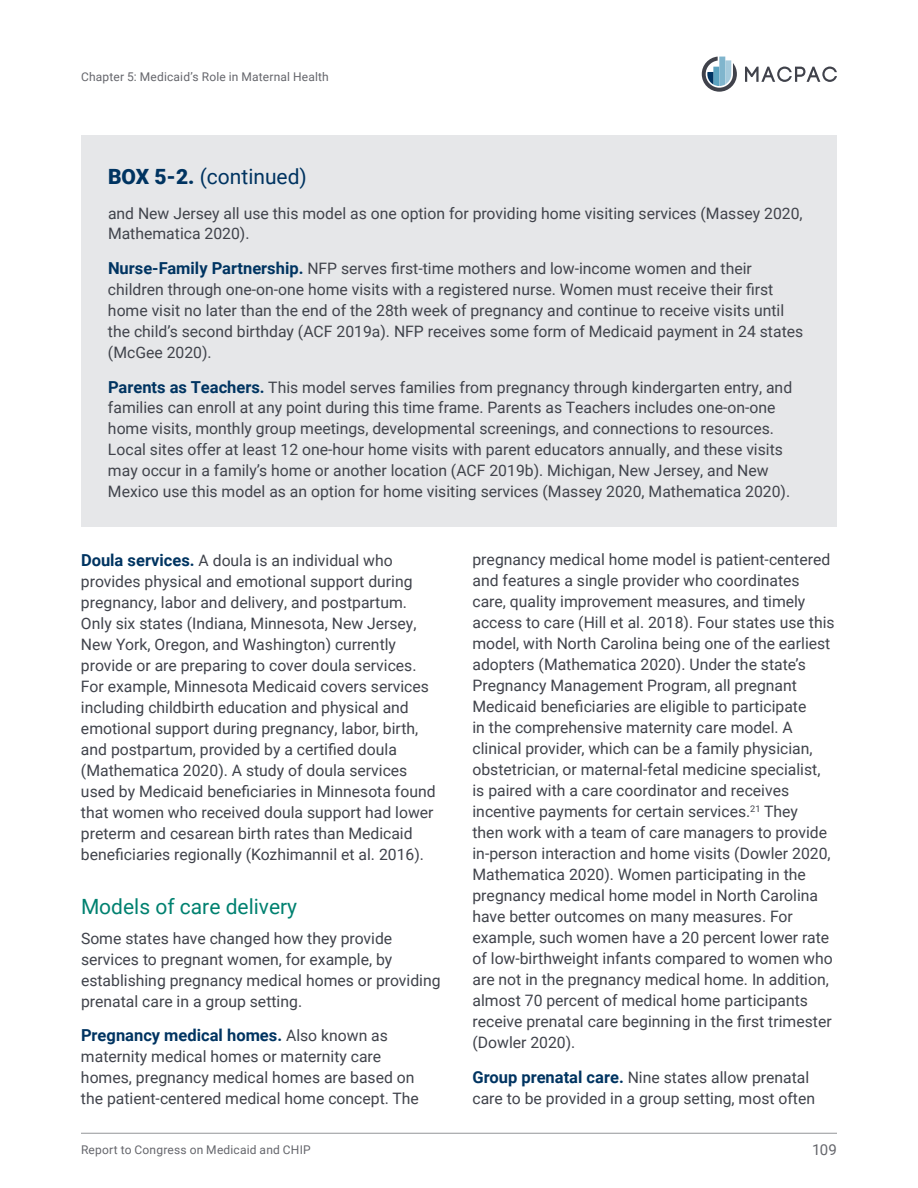
<style>
.page{position:relative;width:918px;height:1188px;background:#fff}
.page>*{position:absolute;margin:0;border:0;box-sizing:border-box;transform-origin:0 0}
.t1{font:21px "Roboto";color:#008170}
.t2{font:21px "Roboto";color:#003461}
.t3{font:700 16.5px "Roboto";color:#003461}
.t4{font:15.75px/21px "Roboto";color:#40434b}
.t5{font:15px "Roboto";color:#65666c}
.t6{font:12px "Roboto";letter-spacing:.015em;color:#65666c}
.s1{font-weight:900}
.s2{font-weight:700;font-size:16.5px;color:#003461}
.s3{font-weight:400;font-size:15.75px;color:#40434b}
</style>
<div class="page">
<hr style="left:81px;top:1133px;width:756px;height:1px;background:#939598">
<svg style="left:702px;top:57px;width:35px;height:35px"></svg>
<svg style="left:745px;top:67px;width:92px;height:15px"></svg>
<div style="left:81px;top:135px;width:756px;height:391px;background:#e6e7e9"></div>
<p class="t6" style="left:81px;top:68px;width:249px">Chapter 5: Medicaid’s Role in Maternal Health</p>
<h1 class="t2" style="left:108px;top:162px;width:200px"><span class="s1">BOX 5-2.</span> (continued)</h1>
<p class="t4" style="left:108px;top:202px;width:696px">and New Jersey all use this model as one option for providing home visiting services (Massey 2020,<br>Mathematica 2020).</p>
<p class="t4" style="left:108px;top:257px;width:697px"><span class="s2">Nurse-Family Partnership.</span> NFP serves first-time mothers and low-income women and their children through one-on-one home visits with a registered nurse. Women must receive their first home visit no later than the end of the 28th week of pregnancy and continue to receive visits until the child’s second birthday (ACF 2019a). NFP receives some form of Medicaid payment in 24 states (McGee 2020).</p>
<p class="t4" style="left:108px;top:376px;width:686px"><span class="s2">Parents as Teachers.</span> This model serves families from pregnancy through kindergarten entry, and families can enroll at any point during this time frame. Parents as Teachers includes one-on-one home visits, monthly group meetings, developmental screenings, and connections to resources.<br>Local sites offer at least 12 one-hour home visits with parent educators annually, and these visits may occur in a family’s home or another location (ACF 2019b). Michigan, New Jersey, and New Mexico use this model as an option for home visiting services (Massey 2020, Mathematica 2020).</p>
<p class="t4" style="left:81px;top:549px;width:356px"><span class="s2">Doula services.</span> A doula is an individual who provides physical and emotional support during pregnancy, labor and delivery, and postpartum.<br>Only six states (Indiana, Minnesota, New Jersey, New York, Oregon, and Washington) currently provide or are preparing to cover doula services.<br>For example, Minnesota Medicaid covers services including childbirth education and physical and emotional support during pregnancy, labor, birth, and postpartum, provided by a certified doula (Mathematica 2020). A study of doula services used by Medicaid beneficiaries in Minnesota found that women who received doula support had lower preterm and cesarean birth rates than Medicaid beneficiaries regionally (Kozhimannil et al. 2016).</p>
<h3 class="t1" style="left:81px;top:892px;width:218px">Models of care delivery</h3>
<p class="t4" style="left:81px;top:927px;width:361px">Some states have changed how they provide services to pregnant women, for example, by establishing pregnancy medical homes or providing prenatal care in a group setting.</p>
<p class="t3" style="left:81px;top:1024px;width:308px">Pregnancy medical homes. <span class="s3">Also known as</span></p>
<p class="t4" style="left:81px;top:1045px;width:339px">maternity medical homes or maternity care homes, pregnancy medical homes are based on the patient-centered medical home concept. The</p>
<p class="t4" style="left:472px;top:548px;width:364px">pregnancy medical home model is patient-centered and features a single provider who coordinates care, quality improvement measures, and timely access to care (Hill et al. 2018). Four states use this model, with North Carolina being one of the earliest adopters (Mathematica 2020). Under the state’s Pregnancy Management Program, all pregnant Medicaid beneficiaries are eligible to participate<br>in the comprehensive maternity care model. A clinical provider, which can be a family physician, obstetrician, or maternal-fetal medicine specialist, is paired with a care coordinator and receives incentive payments for certain services.<sup>21</sup> They<br>then work with a team of care managers to provide in-person interaction and home visits (Dowler 2020, Mathematica 2020). Women participating in the pregnancy medical home model in North Carolina have better outcomes on many measures. For example, such women have a 20 percent lower rate of low-birthweight infants compared to women who are not in the pregnancy medical home. In addition, almost 70 percent of medical home participants receive prenatal care beginning in the first trimester (Dowler 2020).</p>
<p class="t4" style="left:472px;top:1066px;width:344px"><span class="s2">Group prenatal care.</span> Nine states allow prenatal care to be provided in a group setting, most often</p>
<p class="t6" style="left:81px;top:1141px;width:231px">Report to Congress on Medicaid and CHIP</p>
<p class="t5" style="left:812px;top:1139px;width:26px">109</p>
</div>
